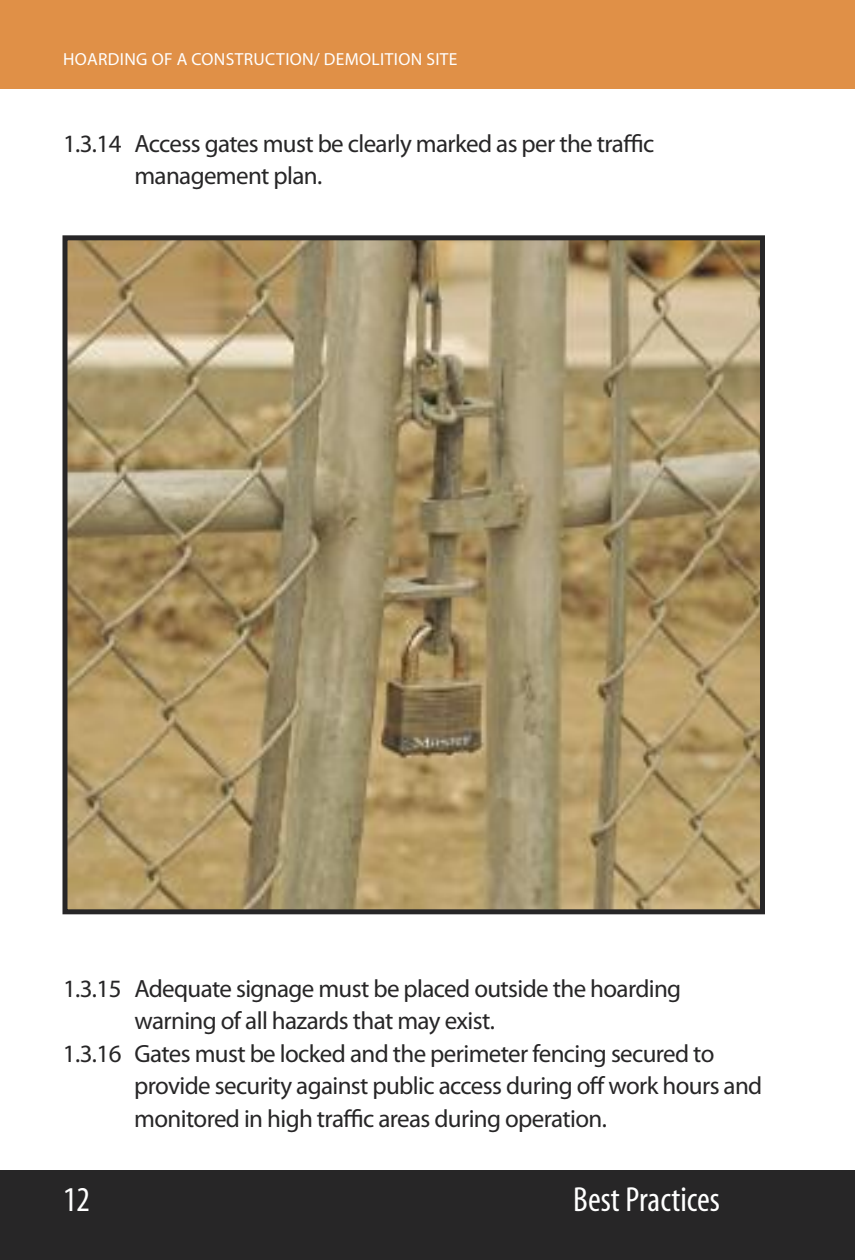
<style>
.page{position:relative;width:855px;height:1260px;background:#fff}
.page>*{position:absolute;margin:0;border:0;box-sizing:border-box;transform-origin:0 0}
.t1{font:condensed 35px "Myriad";color:#fff}
.t2{font:25px/32.5px "Myriad Pro";letter-spacing:-.025em;color:#272627}
.t3{font:17.5px "Myriad Pro";letter-spacing:.02em;color:#fff}
</style>
<div class="page">
<div style="left:0;top:1170px;width:855px;height:90px;background:#272627"></div>
<div style="left:0;top:0;width:855px;height:89px;background:#e09047"></div>
<img style="left:68px;top:241px;width:691px;height:667px">
<div style="left:62px;top:235px;width:703px;height:679px;border:5px solid #272627"></div>
<p class="t3" style="left:63px;top:53px;width:396px">HOARDING OF A CONSTRUCTION/ DEMOLITION SITE</p>
<p class="t2" style="left:134px;top:129px;width:521px;text-indent:-71px">1.3.14 Access gates must be clearly marked as per the traffic management plan.</p>
<p class="t2" style="left:63px;top:974px;width:620px">1.3.15 Adequate signage must be placed outside the hoarding</p>
<p class="t2" style="left:134px;top:1007px;width:362px">warning of all hazards that may exist.</p>
<p class="t2" style="left:63px;top:1039px;width:653px">1.3.16 Gates must be locked and the perimeter fencing secured to</p>
<p class="t2" style="left:134px;top:1072px;width:630px">provide security against public access during off work hours and</p>
<p class="t2" style="left:134px;top:1104px;width:474px">monitored in high traffic areas during operation.</p>
<h1 class="t1" style="left:63px;top:1188px;width:28px">12</h1>
<h1 class="t1" style="left:573px;top:1188px;width:148px">Best Practices</h1>
</div>
